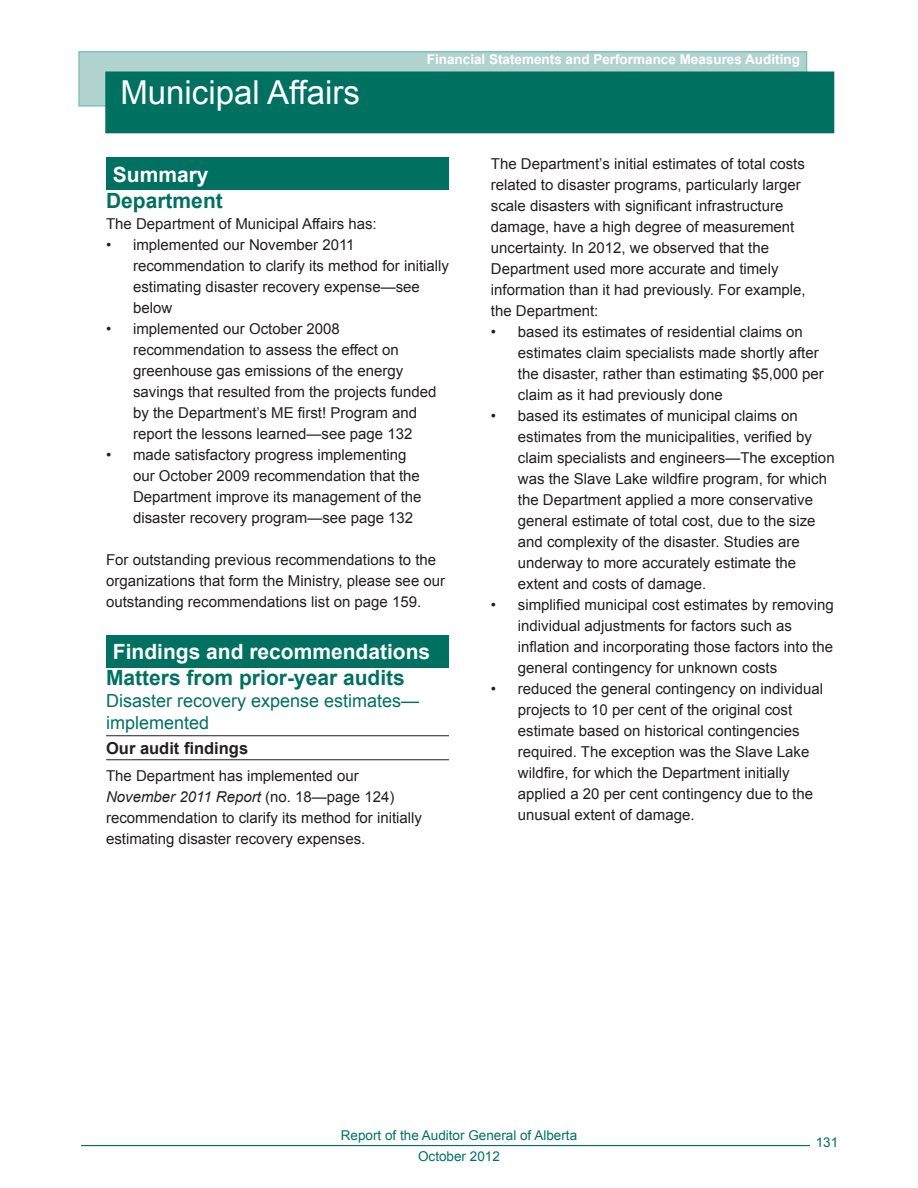
<style>
.page{position:relative;width:918px;height:1188px;background:#fff}
.page>*{position:absolute;margin:0;border:0;box-sizing:border-box;transform-origin:0 0}
.t1{font:33px "Arial";color:#fff}
.t2{font:700 21px/26.7px "Arial";color:#007161;text-align:center}
.t3{font:18px/21.6px "Arial";color:#007161}
.t4{font:700 16.5px "Arial";color:#231f20}
.t5{font:15px/21px "Arial";color:#231f20}
.t6{font:700 13.5px "Arial";color:#fff}
.t7{font:13.5px/21px "Arial";color:#007161;text-align:center}
.s1{color:#fff}
.s2{font-style:italic}
</style>
<div class="page">
<hr style="left:81px;top:1145px;width:729px;height:1px;background:#007161">
<div style="left:106px;top:158px;width:343px;height:32px;background:#007161"></div>
<div style="left:106px;top:635px;width:343px;height:32px;background:#007161"></div>
<hr style="left:106px;top:735px;width:343px;height:1px;background:#231f20">
<hr style="left:106px;top:759px;width:343px;height:1px;background:#231f20">
<div style="left:78px;top:51px;width:729px;height:56px;background:#b1d3d0"></div>
<div style="left:105px;top:71px;width:729px;height:62px;background:#007161;border:2px solid #007161"></div>
<p class="t1" style="left:120px;top:71px;width:241px">Municipal Affairs</p>
<p class="t6" style="left:427px;top:51px;width:375px">Financial Statements and Performance Measures Auditing</p>
<p class="t2" style="left:106px;top:162px;width:118px"><span class="s1">Summary<br></span>Department</p>
<p class="t5" style="left:106px;top:214px;width:272px">The Department of Municipal Affairs has:</p>
<p class="t5" style="left:133px;top:235px;width:317px;text-indent:-27px">• implemented our November 2011 recommendation to clarify its method for initially estimating disaster recovery expense—see below</p>
<p class="t5" style="left:133px;top:319px;width:305px;text-indent:-27px">• implemented our October 2008 recommendation to assess the effect on greenhouse gas emissions of the energy savings that resulted from the projects funded by the Department’s ME first! Program and report the lessons learned—see page 132</p>
<p class="t5" style="left:133px;top:445px;width:290px;text-indent:-27px">• made satisfactory progress implementing our October 2009 recommendation that the Department improve its management of the disaster recovery program—see page 132</p>
<p class="t5" style="left:106px;top:550px;width:341px">For outstanding previous recommendations to the organizations that form the Ministry, please see our outstanding recommendations list on page 159.</p>
<p class="t2" style="left:106px;top:639px;width:326px;text-align:left;text-indent:7px"><span class="s1">Findings and recommendations<br></span>Matters from prior-year audits</p>
<p class="t3" style="left:106px;top:690px;width:315px">Disaster recovery expense estimates— implemented</p>
<p class="t4" style="left:106px;top:737px;width:144px">Our audit findings</p>
<p class="t5" style="left:106px;top:766px;width:317px">The Department has implemented our <span class="s2">November 2011 Report</span> (no. 18—page 124) recommendation to clarify its method for initially estimating disaster recovery expenses.</p>
<p class="t5" style="left:491px;top:153px;width:316px">The Department’s initial estimates of total costs related to disaster programs, particularly larger scale disasters with significant infrastructure damage, have a high degree of measurement uncertainty. In 2012, we observed that the Department used more accurate and timely information than it had previously. For example, the Department:</p>
<p class="t5" style="left:518px;top:321px;width:307px;text-indent:-27px">• based its estimates of residential claims on estimates claim specialists made shortly after the disaster, rather than estimating $5,000 per claim as it had previously done</p>
<p class="t5" style="left:518px;top:405px;width:318px;text-indent:-27px">• based its estimates of municipal claims on estimates from the municipalities, verified by claim specialists and engineers—The exception was the Slave Lake wildfire program, for which the Department applied a more conservative general estimate of total cost, due to the size and complexity of the disaster. Studies are underway to more accurately estimate the extent and costs of damage.</p>
<p class="t5" style="left:518px;top:594px;width:317px;text-indent:-27px">• simplified municipal cost estimates by removing individual adjustments for factors such as inflation and incorporating those factors into the general contingency for unknown costs</p>
<p class="t5" style="left:518px;top:678px;width:307px;text-indent:-27px">• reduced the general contingency on individual projects to 10 per cent of the original cost estimate based on historical contingencies required. The exception was the Slave Lake wildfire, for which the Department initially applied a 20 per cent contingency due to the unusual extent of damage.</p>
<p class="t7" style="left:341px;top:1125px;width:238px">Report of the Auditor General of Alberta<br>October 2012</p>
<p class="t7" style="left:816px;top:1132px;width:24px">131</p>
</div>
